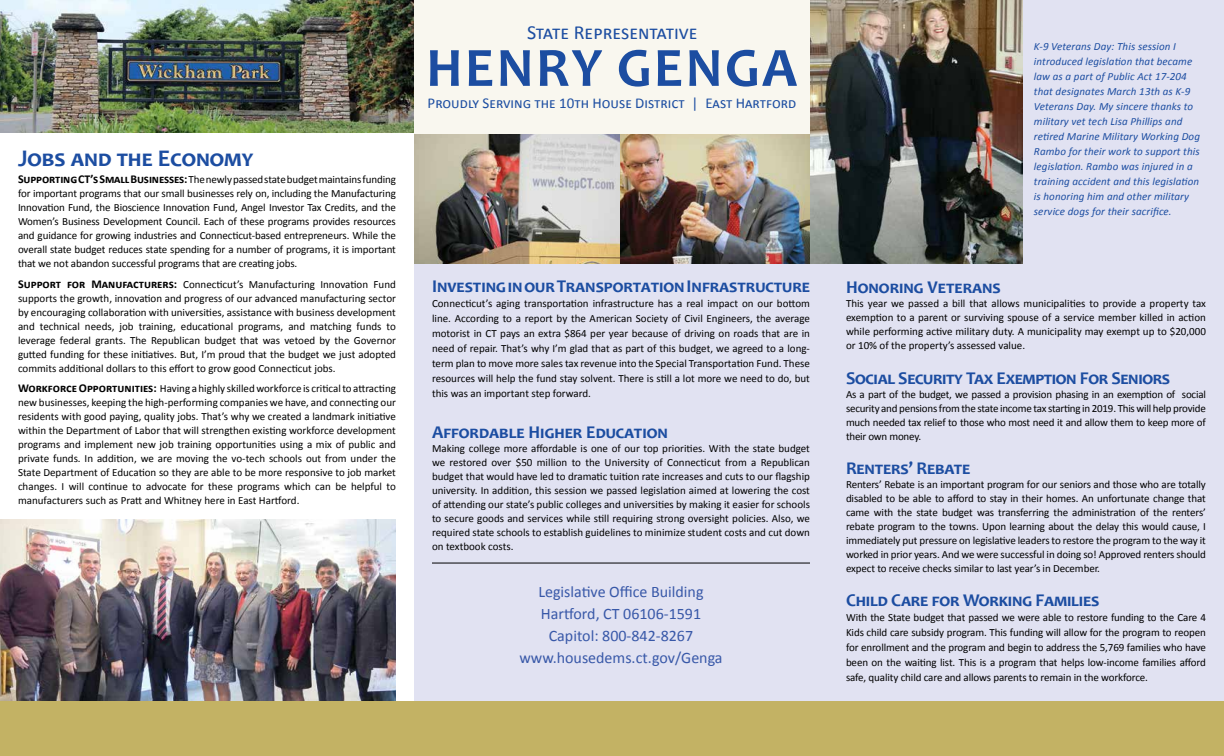
<style>
.page{position:relative;width:1224px;height:756px;background:#fff}
.page>*{position:absolute;margin:0;border:0;box-sizing:border-box;transform-origin:0 0}
.t1{font:700 56px "Candara";letter-spacing:.04em;color:#1c4da1}
.t2{font:700 24px "Candara";color:#1c4da1}
.t3{font:20px "Calibri";color:#1c4da1}
.t4{font:700 18px "Candara";color:#1c4da1}
.t5{font:700 18px "Candara";letter-spacing:-.02em;color:#1c4da1}
.t6{font:16px/22px "Calibri";color:#3858a8;text-align:center}
.t7{font:15px "Calibri";color:#1c4da1}
.t8{font:11px/14px "Calibri";color:#000;text-align:justify}
.t9{font:italic 11px/15px "Calibri";letter-spacing:.01em;color:#1c4da1}
.s1{font-weight:700;font-size:12px}
</style>
<div class="page">
<div style="left:414px;top:0;width:810px;height:738px;background:#e1e2f2"></div>
<img style="left:415px;top:134px;width:206px;height:130px">
<img style="left:621px;top:134px;width:189px;height:130px">
<img style="left:0;top:0;width:414px;height:132px">
<img style="left:0;top:520px;width:396px;height:181px">
<div style="left:0;top:701px;width:1224px;height:55px;background:#c3b264"></div>
<div style="left:414px;top:0;width:396px;height:134px;background:#f9f7ef"></div>
<img style="left:810px;top:0;width:212px;height:264px">
<hr style="left:432px;top:563px;width:378px;height:1px;background:#000">
<h2 class="t2" style="left:18px;top:143px;width:237px">Jobs and the Economy</h2>
<p class="t8" style="left:18px;top:173px;width:379px"><span class="s1">Supporting CT’s Small Businesses:</span> The newly passed state budget maintains funding for important programs that our small businesses rely on, including the Manufacturing Innovation Fund, the Bioscience Innovation Fund, Angel Investor Tax Credits, and the Women’s Business Development Council. Each of these programs provides resources and guidance for growing industries and Connecticut-based entrepreneurs. While the overall state budget reduces state spending for a number of programs, it is important that we not abandon successful programs that are creating jobs.</p>
<p class="t8" style="left:18px;top:278px;width:380px"><span class="s1">Support for Manufacturers:</span> Connecticut’s Manufacturing Innovation Fund supports the growth, innovation and progress of our advanced manufacturing sector by encouraging collaboration with universities, assistance with business development and technical needs, job training, educational programs, and matching funds to leverage federal grants. The Republican budget that was vetoed by the Governor gutted funding for these initiatives. But, I’m proud that the budget we just adopted commits additional dollars to this effort to grow good Connecticut jobs.</p>
<p class="t8" style="left:18px;top:382px;width:380px"><span class="s1">Workforce Opportunities:</span> Having a highly skilled workforce is critical to attracting new businesses, keeping the high-performing companies we have, and connecting our residents with good paying, quality jobs. That’s why we created a landmark initiative within the Department of Labor that will strengthen existing workforce development programs and implement new job training opportunities using a mix of public and private funds. In addition, we are moving the vo-tech schools out from under the State Department of Education so they are able to be more responsive to job market changes. I will continue to advocate for these programs which can be helpful to manufacturers such as Pratt and Whitney here in East Hartford.</p>
<h3 class="t3" style="left:527px;top:20px;width:172px">State Representative</h3>
<h1 class="t1" style="left:426px;top:33px;width:373px">HENRY GENGA</h1>
<h3 class="t7" style="left:428px;top:93px;width:370px">Proudly Serving the 10th House District | East Hartford</h3>
<h3 class="t4" style="left:432px;top:275px;width:380px">Investing in our Transportation Infrastructure</h3>
<p class="t8" style="left:432px;top:296px;width:380px;line-height:15px">Connecticut’s aging transportation infrastructure has a real impact on our bottom line. According to a report by the American Society of Civil Engineers, the average motorist in CT pays an extra $864 per year because of driving on roads that are in need of repair. That’s why I’m glad that as part of this budget, we agreed to a long&shy;term plan to move more sales tax revenue into the Special Transportation Fund. These resources will help the fund stay solvent. There is still a lot more we need to do, but this was an important step forward.</p>
<h3 class="t4" style="left:432px;top:421px;width:237px">Affordable Higher Education</h3>
<p class="t8" style="left:432px;top:441px;width:380px">Making college more affordable is one of our top priorities. With the state budget we restored over $50 million to the University of Connecticut from a Republican budget that would have led to dramatic tuition rate increases and cuts to our flagship university. In addition, this session we passed legislation aimed at lowering the cost of attending our state’s public colleges and universities by making it easier for schools to secure goods and services while still requiring strong oversight policies. Also, we required state schools to establish guidelines to minimize student costs and cut down on textbook costs.</p>
<h3 class="t6" style="left:519px;top:581px;width:205px">Legislative Office Building<br>Hartford, CT 06106-1591<br>Capitol: 800-842-8267 www.housedems.ct.gov/Genga</h3>
<p class="t9" style="left:1034px;top:39px;width:168px">K-9 Veterans Day: This session I introduced legislation that became law as a part of Public Act 17-204 that designates March 13th as K-9<br>Veterans Day. My sincere thanks to military vet tech Lisa Phillips and retired Marine Military Working Dog Rambo for their work to support this legislation. Rambo was injured in a training accident and this legislation is honoring him and other military service dogs for their sacrifice.</p>
<h3 class="t4" style="left:846px;top:275px;width:156px">Honoring Veterans</h3>
<p class="t8" style="left:846px;top:296px;width:362px">This year we passed a bill that allows municipalities to provide a property tax exemption to a parent or surviving spouse of a service member killed in action while performing active military duty. A municipality may exempt up to $20,000 or 10% of the property’s assessed value.</p>
<h3 class="t5" style="left:846px;top:367px;width:326px">Social Security Tax Exemption For Seniors</h3>
<p class="t8" style="left:846px;top:387px;width:362px">As a part of the budget, we passed a provision phasing in an exemption of social security and pensions from the state income tax starting in 2019. This will help provide much needed tax relief to those who most need it and allow them to keep more of their own money.</p>
<h3 class="t4" style="left:846px;top:457px;width:126px">Renters’ Rebate</h3>
<p class="t8" style="left:846px;top:477px;width:361px">Renters’ Rebate is an important program for our seniors and those who are totally disabled to be able to afford to stay in their homes. An unfortunate change that came with the state budget was transferring the administration of the renters’ rebate program to the towns. Upon learning about the delay this would cause, I immediately put pressure on legislative leaders to restore the program to the way it worked in prior years. And we were successful in doing so! Approved renters should expect to receive checks similar to last year’s in December.</p>
<h3 class="t4" style="left:846px;top:589px;width:255px">Child Care for Working Families</h3>
<p class="t8" style="left:846px;top:610px;width:361px;line-height:15px">With the State budget that passed we were able to restore funding to the Care 4<br>Kids child care subsidy program. This funding will allow for the program to reopen for enrollment and the program and begin to address the 5,769 families who have been on the waiting list. This is a program that helps low-income families afford safe, quality child care and allows parents to remain in the workforce.</p>
</div>
